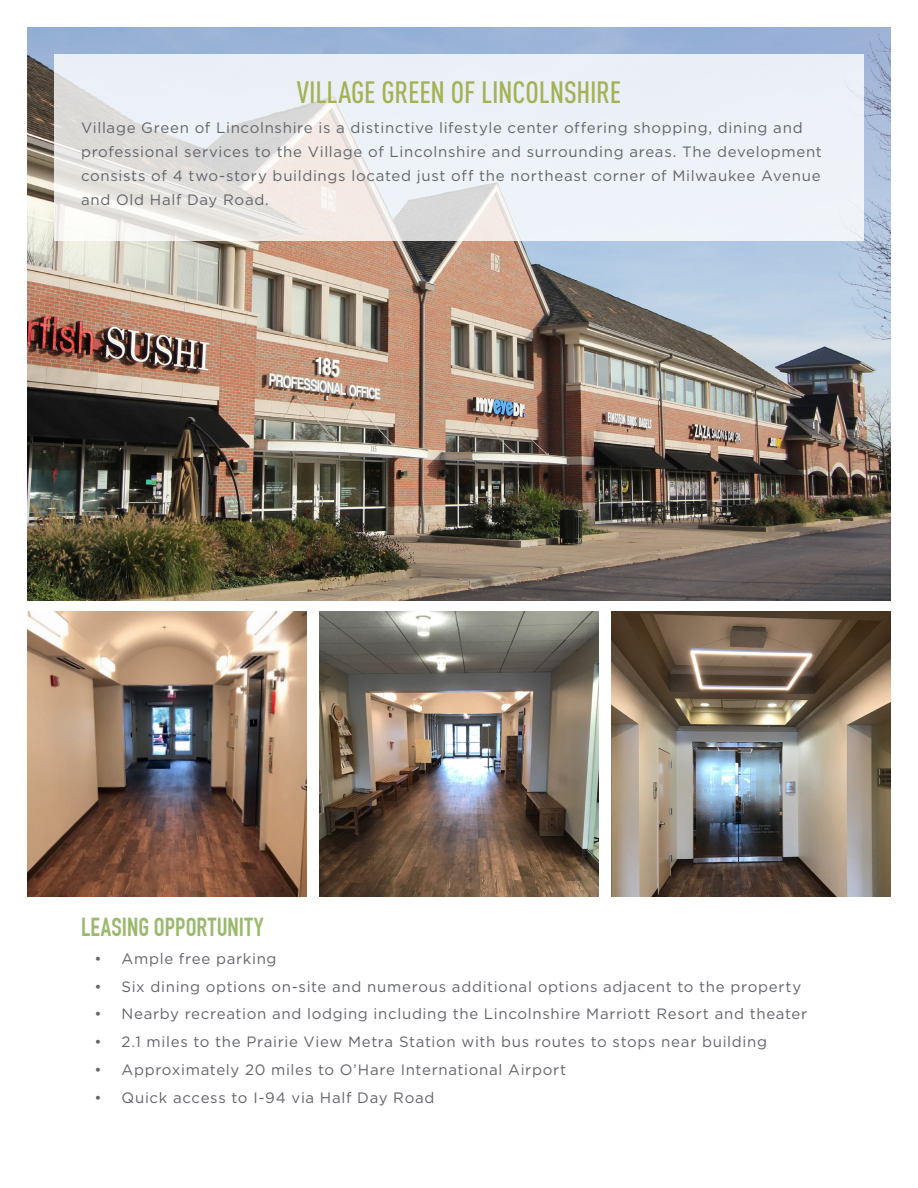
<style>
.page{position:relative;width:918px;height:1188px;background:#fff}
.page>*{position:absolute;margin:0;border:0;box-sizing:border-box;transform-origin:0 0}
.t1{font:500 30.45px "DIN Cond";letter-spacing:-.005em;color:#a4b155}
.t2{font:700 25.5px "DIN Condensed";letter-spacing:.005em;color:#9ab96d}
.t3{font:15px/24px "Gotham";letter-spacing:.045em;color:#63656a}
</style>
<div class="page">
<img style="left:27px;top:27px;width:864px;height:573px">
<img style="left:611px;top:611px;width:280px;height:285px">
<img style="left:319px;top:611px;width:280px;height:285px">
<img style="left:27px;top:611px;width:280px;height:285px">
<svg style="left:54px;top:54px;width:810px;height:186px;background:#ebedf0"></svg>
<p class="t1" style="left:297px;top:74px;width:326px">VILLAGE GREEN OF LINCOLNSHIRE</p>
<p class="t3" style="left:81px;top:116px;width:743px">Village Green of Lincolnshire is a distinctive lifestyle center offering shopping, dining and professional services to the Village of Lincolnshire and surrounding areas. The development consists of 4 two-story buildings located just off the northeast corner of Milwaukee Avenue and Old Half Day Road.</p>
<p class="t2" style="left:81px;top:912px;width:184px">LEASING OPPORTUNITY</p>
<p class="t3" style="left:94px;top:946px;width:184px">• Ample free parking</p>
<p class="t3" style="left:94px;top:974px;width:708px">• Six dining options on-site and numerous additional options adjacent to the property</p>
<p class="t3" style="left:94px;top:1002px;width:714px">• Nearby recreation and lodging including the Lincolnshire Marriott Resort and theater</p>
<p class="t3" style="left:94px;top:1030px;width:674px">• 2.1 miles to the Prairie View Metra Station with bus routes to stops near building</p>
<p class="t3" style="left:94px;top:1057px;width:473px">• Approximately 20 miles to O’Hare International Airport</p>
<p class="t3" style="left:94px;top:1085px;width:341px">• Quick access to I-94 via Half Day Road</p>
</div>
